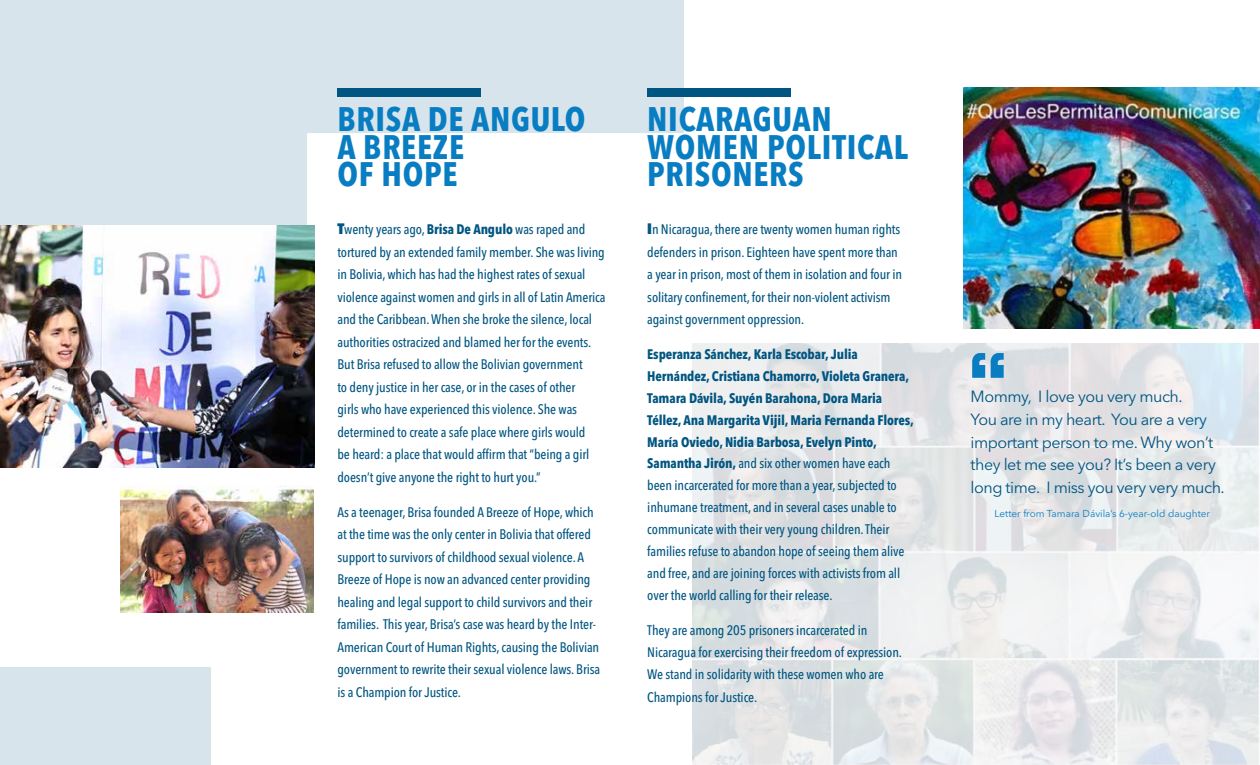
<style>
.page{position:relative;width:1260px;height:765px;background:#fff}
.page>*{position:absolute;margin:0;border:0;box-sizing:border-box;transform-origin:0 0}
.t1{font:700 74.75px "ITC Avant Garde Pro";color:#087dc2}
.t2{font:700 condensed 33.75px/27.5px "Avenir Next LT Pro";letter-spacing:.02em;color:#087dc2}
.t3{font:16.12px/22.8px "Avenir Next LT Pro";letter-spacing:-.03em;color:#005581}
.t4{font:500 condensed 13.75px/22.5px "Avenir Next LT Pro";letter-spacing:-.01em;color:#005581}
.t5{font:10px "Avenir Next LT Pro";color:#087dc2}
.s1{font-weight:800;font-size:15px}
.s2{font-weight:700}
</style>
<div class="page">
<svg style="left:0;top:0;width:684px;height:285px;fill:#d7e4eb"></svg>
<div style="left:0;top:667px;width:211px;height:98px;background:#d7e4eb"></div>
<img style="left:693px;top:344px;width:567px;height:421px">
<img style="left:964px;top:88px;width:296px;height:241px">
<img style="left:0;top:226px;width:314px;height:242px">
<img style="left:121px;top:485px;width:192px;height:128px">
<div style="left:338px;top:88px;width:143px;height:9px;background:#005581"></div>
<div style="left:647px;top:88px;width:143px;height:9px;background:#005581"></div>
<h2 class="t2" style="left:338px;top:105px;width:250px">BRISA DE ANGULO<br>A BREEZE<br>OF HOPE</h2>
<h2 class="t2" style="left:647px;top:105px;width:262px">NICARAGUAN<br>WOMEN POLITICAL<br>PRISONERS</h2>
<p class="t4" style="left:338px;top:218px;width:270px"><span class="s1">T</span>wenty years ago, <span class="s2">Brisa De Angulo</span> was raped and tortured by an extended family member. She was living in Bolivia, which has had the highest rates of sexual violence against women and girls in all of Latin America and the Caribbean. When she broke the silence, local authorities ostracized and blamed her for the events.<br>But Brisa refused to allow the Bolivian government<br>to deny justice in her case, or in the cases of other<br>girls who have experienced this violence. She was determined to create a safe place where girls would<br>be heard: a place that would affirm that “being a girl doesn’t give anyone the right to hurt you.”</p>
<p class="t4" style="left:338px;top:500px;width:264px">As a teenager, Brisa founded A Breeze of Hope, which at the time was the only center in Bolivia that offered support to survivors of childhood sexual violence. A Breeze of Hope is now an advanced center providing healing and legal support to child survivors and their families. This year, Brisa’s case was heard by the Inter-American Court of Human Rights, causing the Bolivian government to rewrite their sexual violence laws. Brisa is a Champion for Justice.</p>
<p class="t4" style="left:647px;top:218px;width:256px"><span class="s1">I</span>n Nicaragua, there are twenty women human rights defenders in prison. Eighteen have spent more than a year in prison, most of them in isolation and four in solitary confinement, for their non-violent activism against government oppression.</p>
<p class="t4" style="left:647px;top:343px;width:268px;line-height:21.9px"><span class="s2">Esperanza Sánchez, Karla Escobar, Julia Hernández, Cristiana Chamorro, Violeta Granera, Tamara Dávila, Suyén Barahona, Dora Maria Téllez, Ana Margarita Vijil, Maria Fernanda Flores, María Oviedo, Nidia Barbosa, Evelyn Pinto, Samantha Jirón,</span> and six other women have each been incarcerated for more than a year, subjected to inhumane treatment, and in several cases unable to communicate with their very young children. Their families refuse to abandon hope of seeing them alive and free, and are joining forces with activists from all over the world calling for their release.</p>
<p class="t4" style="left:647px;top:619px;width:256px;line-height:22.1px">They are among 205 prisoners incarcerated in Nicaragua for exercising their freedom of expression.<br>We stand in solidarity with these women who are Champions for Justice.</p>
<h1 class="t1" style="left:967px;top:331px;width:43px">“</h1>
<p class="t3" style="left:971px;top:385px;width:256px">Mommy, I love you very much.<br>You are in my heart. You are a very important person to me. Why won’t they let me see you? It’s been a very long time. I miss you very very much.</p>
<p class="t5" style="left:995px;top:507px;width:217px">Letter from Tamara Dávila’s 6-year-old daughter</p>
</div>
